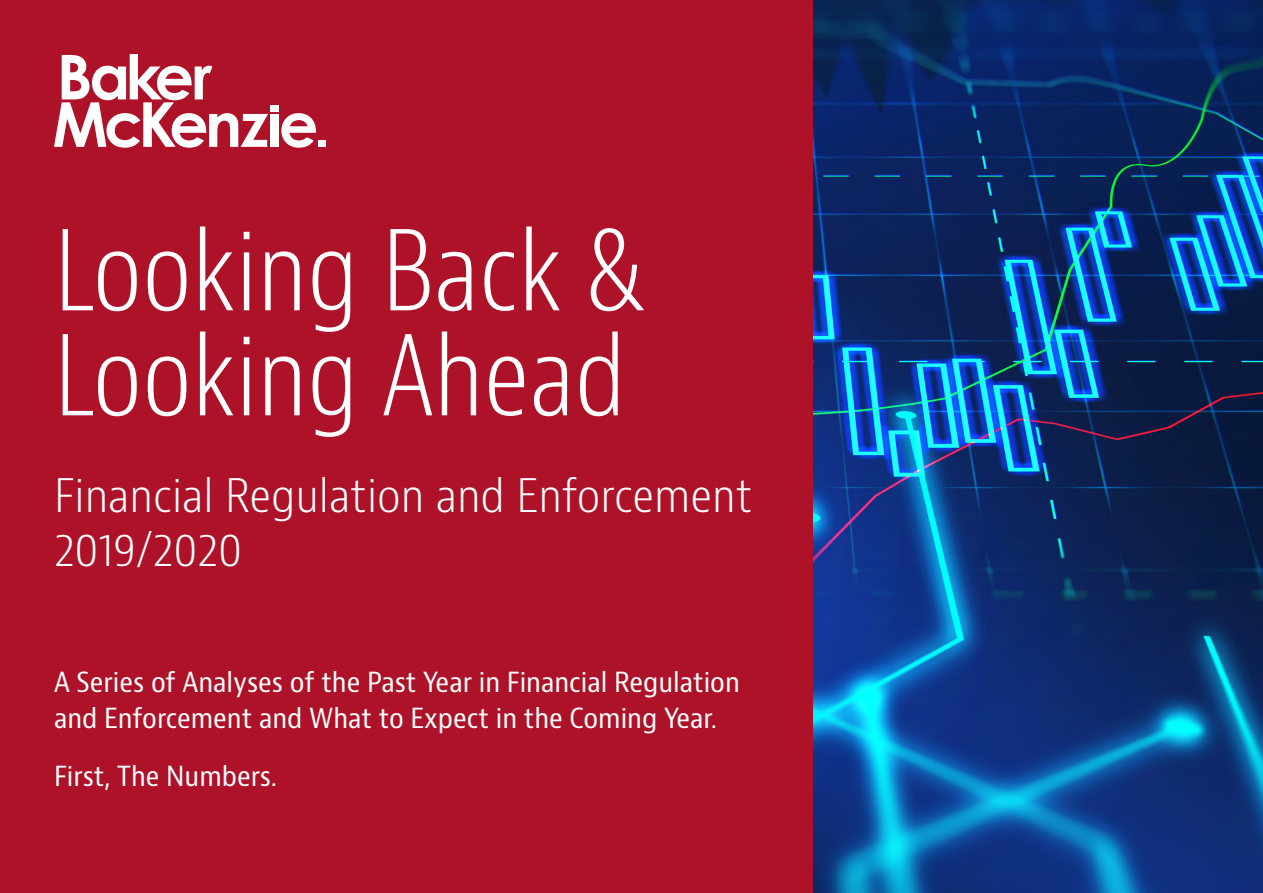
<style>
.page{position:relative;width:1263px;height:893px;background:#fff}
.page>*{position:absolute;margin:0;border:0;box-sizing:border-box;transform-origin:0 0}
.Body_Text{font:300 condensed 108px/105px "Baker Mc Kenzie Bernini";color:#fff}
.Body_Text-2{font:45px/54px "Baker Mc Kenzie Bernini Nr Lt";color:#fff}
.Body_Text-3{font:27px/36px "Baker Mc Kenzie Bernini Nr Reg";color:#fff}
</style>
<div class="page">
<img style="left:813px;top:0;width:450px;height:893px">
<div style="left:0;top:0;width:813px;height:893px;background:#ae1229"></div>
<svg style="left:54px;top:54px;width:214px;height:94px"></svg>
<svg style="left:281px;top:113px;width:35px;height:35px"></svg>
<div style="left:270px;top:114px;width:9px;height:33px;background:#fdfefe"></div>
<div style="left:270px;top:105px;width:9px;height:6px;background:#fdfefe"></div>
<div style="left:318px;top:141px;width:8px;height:6px;background:#fdfefe"></div>
<p class="Body_Text" style="left:54px;top:221px;width:592px">Looking Back &amp;<br>Looking Ahead</p>
<p class="Body_Text-2" style="left:54px;top:469px;width:700px">Financial Regulation and Enforcement<br>2019/2020</p>
<p class="Body_Text-3" style="left:54px;top:665px;width:687px">A Series of Analyses of the Past Year in Financial Regulation and Enforcement and What to Expect in the Coming Year.</p>
<p class="Body_Text-3" style="left:54px;top:758px;width:225px">First, The Numbers.</p>
</div>
